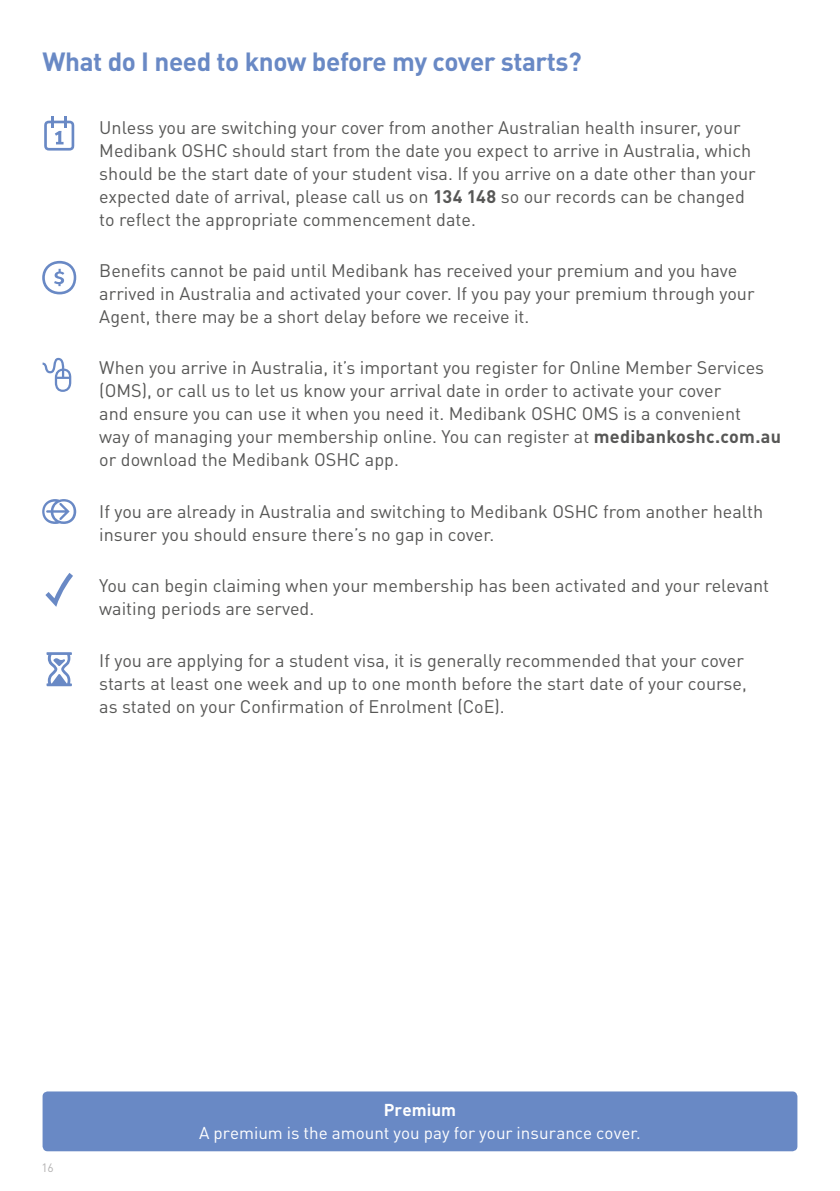
<style>
.page{position:relative;width:840px;height:1191px;background:#fff}
.page>*{position:absolute;margin:0;border:0;box-sizing:border-box;transform-origin:0 0}
.t1{font:700 26px "DINOT";letter-spacing:-.015em;color:#6989c5}
.t2{font:18px/23px "DINOT";color:#575756}
.t3{font:17px "DINOT";letter-spacing:.005em;color:#fff}
.t4{font:700 17px "DINOT";letter-spacing:.005em;color:#fff}
.t5{font:12px "DINOT";color:#b3b2b2}
.s1{font-weight:700}
</style>
<div class="page">
<div style="left:43px;top:1091px;width:754px;height:60px;background:#6989c5;border-radius:5px"></div>
<svg style="left:42px;top:261px;width:34px;height:33px"></svg>
<svg style="left:44px;top:117px;width:30px;height:34px"></svg>
<svg style="left:42px;top:499px;width:34px;height:25px"></svg>
<svg style="left:45px;top:573px;width:28px;height:34px"></svg>
<svg style="left:46px;top:652px;width:26px;height:34px"></svg>
<svg style="left:43px;top:358px;width:28px;height:34px"></svg>
<h1 class="t1" style="left:43px;top:44px;width:540px">What do I need to know before my cover starts?</h1>
<p class="t2" style="left:99px;top:115px;width:657px">Unless you are switching your cover from another Australian health insurer, your Medibank OSHC should start from the date you expect to arrive in Australia, which should be the start date of your student visa. If you arrive on a date other than your expected date of arrival, please call us on <span class="s1">134 148</span> so our records can be changed to reflect the appropriate commencement date.</p>
<p class="t2" style="left:99px;top:259px;width:656px">Benefits cannot be paid until Medibank has received your premium and you have arrived in Australia and activated your cover. If you pay your premium through your<br>Agent, there may be a short delay before we receive it.</p>
<p class="t2" style="left:99px;top:356px;width:683px">When you arrive in Australia, it’s important you register for Online Member Services (OMS), or call us to let us know your arrival date in order to activate your cover<br>and ensure you can use it when you need it. Medibank OSHC OMS is a convenient<br>way of managing your membership online. You can register at <span class="s1">medibankoshc.com.au </span>or download the Medibank OSHC app.</p>
<p class="t2" style="left:99px;top:499px;width:665px">If you are already in Australia and switching to Medibank OSHC from another health insurer you should ensure there’s no gap in cover.</p>
<p class="t2" style="left:99px;top:574px;width:671px">You can begin claiming when your membership has been activated and your relevant waiting periods are served.</p>
<p class="t2" style="left:99px;top:648px;width:648px">If you are applying for a student visa, it is generally recommended that your cover starts at least one week and up to one month before the start date of your course, as stated on your Confirmation of Enrolment (CoE).</p>
<p class="t5" style="left:42px;top:1160px;width:14px">16</p>
<p class="t4" style="left:383px;top:1099px;width:74px">Premium</p>
<p class="t3" style="left:199px;top:1122px;width:443px">A premium is the amount you pay for your insurance cover.</p>
</div>
